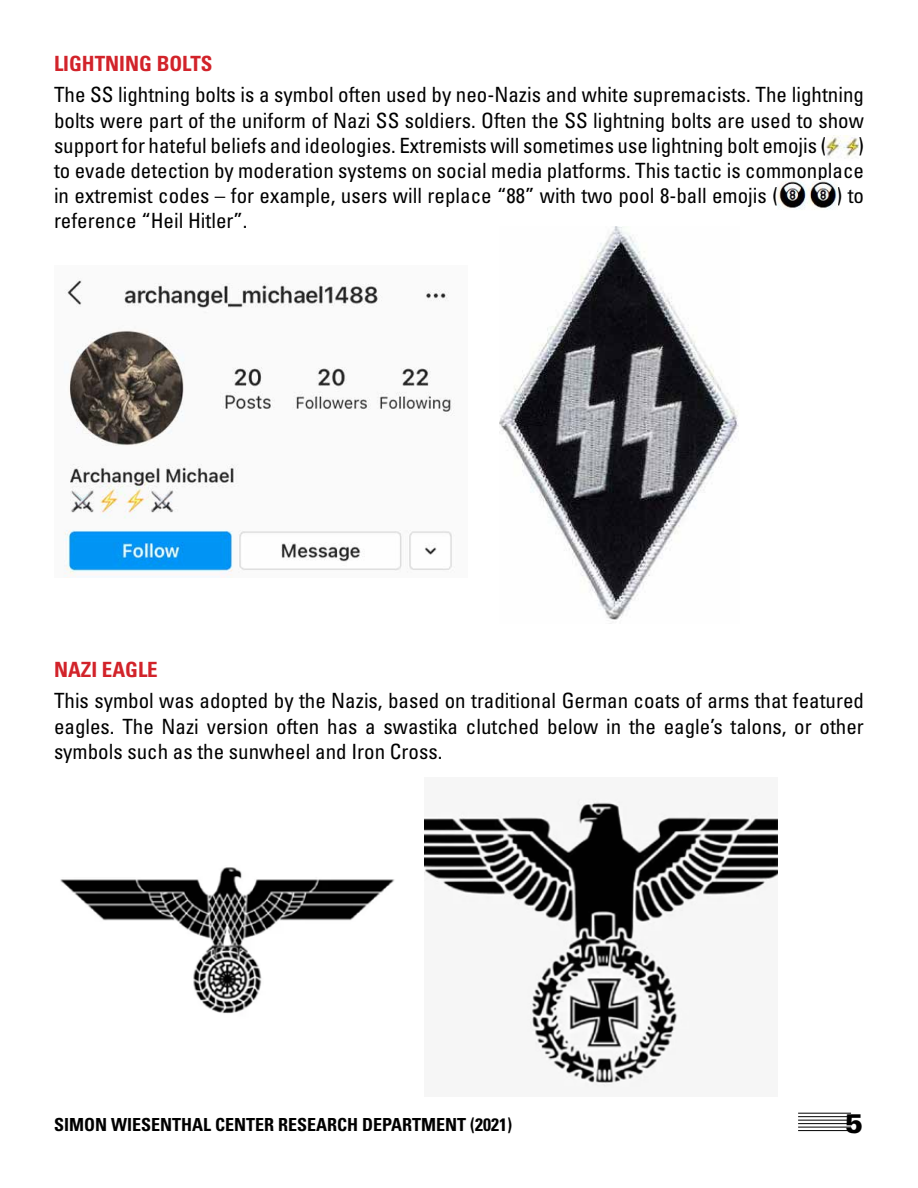
<style>
.page{position:relative;width:918px;height:1188px;background:#fff}
.page>*{position:absolute;margin:0;border:0;box-sizing:border-box;transform-origin:0 0}
.t1{font:900 27px "Univers";color:#000}
.t2{font:condensed 21px/25.2px "Univers";color:#000;text-align:justify}
.t3{font:700 condensed 21px "Univers";color:#d2232a}
.t4{font:700 condensed 18px "Univers";color:#000}
</style>
<div class="page">
<img style="left:500px;top:227px;width:239px;height:397px">
<img style="left:60px;top:867px;width:335px;height:147px">
<img style="left:64px;top:280px;width:391px;height:298px">
<img style="left:424px;top:798px;width:353px;height:289px">
<img style="left:777px;top:180px;width:61px;height:30px">
<img style="left:826px;top:135px;width:33px;height:24px">
<hr style="left:798px;top:1113px;width:53px;height:1px;background:#000">
<hr style="left:798px;top:1120px;width:53px;height:1px;background:#000">
<hr style="left:798px;top:1127px;width:53px;height:1px;background:#000">
<hr style="left:798px;top:1116px;width:53px;height:1px;background:#000">
<hr style="left:798px;top:1123px;width:53px;height:1px;background:#000">
<hr style="left:798px;top:1130px;width:53px;height:1px;background:#000">
<p class="t3" style="left:54px;top:51px;width:160px">LIGHTNING BOLTS</p>
<p class="t2" style="left:54px;top:82px;width:812px">The SS lightning bolts is a symbol often used by neo-Nazis and white supremacists. The lightning bolts were part of the uniform of Nazi SS soldiers. Often the SS lightning bolts are used to show support for hateful beliefs and ideologies. Extremists will sometimes use lightning bolt emojis (</p>
<p class="t2" style="left:54px;top:132px;width:812px;text-indent:804px">) to evade detection by moderation systems on social media platforms. This tactic is commonplace in extremist codes – for example, users will replace “88” with two pool 8-ball emojis (</p>
<p class="t2" style="left:836px;top:182px;width:23px">) to</p>
<p class="t2" style="left:54px;top:208px;width:195px">reference “Heil Hitler”.</p>
<p class="t3" style="left:54px;top:657px;width:105px">NAZI EAGLE</p>
<p class="t2" style="left:54px;top:688px;width:812px">This symbol was adopted by the Nazis, based on traditional German coats of arms that featured eagles. The Nazi version often has a swastika clutched below in the eagle’s talons, or other symbols such as the sunwheel and Iron Cross.</p>
<p class="t4" style="left:54px;top:1114px;width:460px">SIMON WIESENTHAL CENTER RESEARCH DEPARTMENT (2021)</p>
<p class="t1" style="left:845px;top:1106px;width:20px">5</p>
</div>
